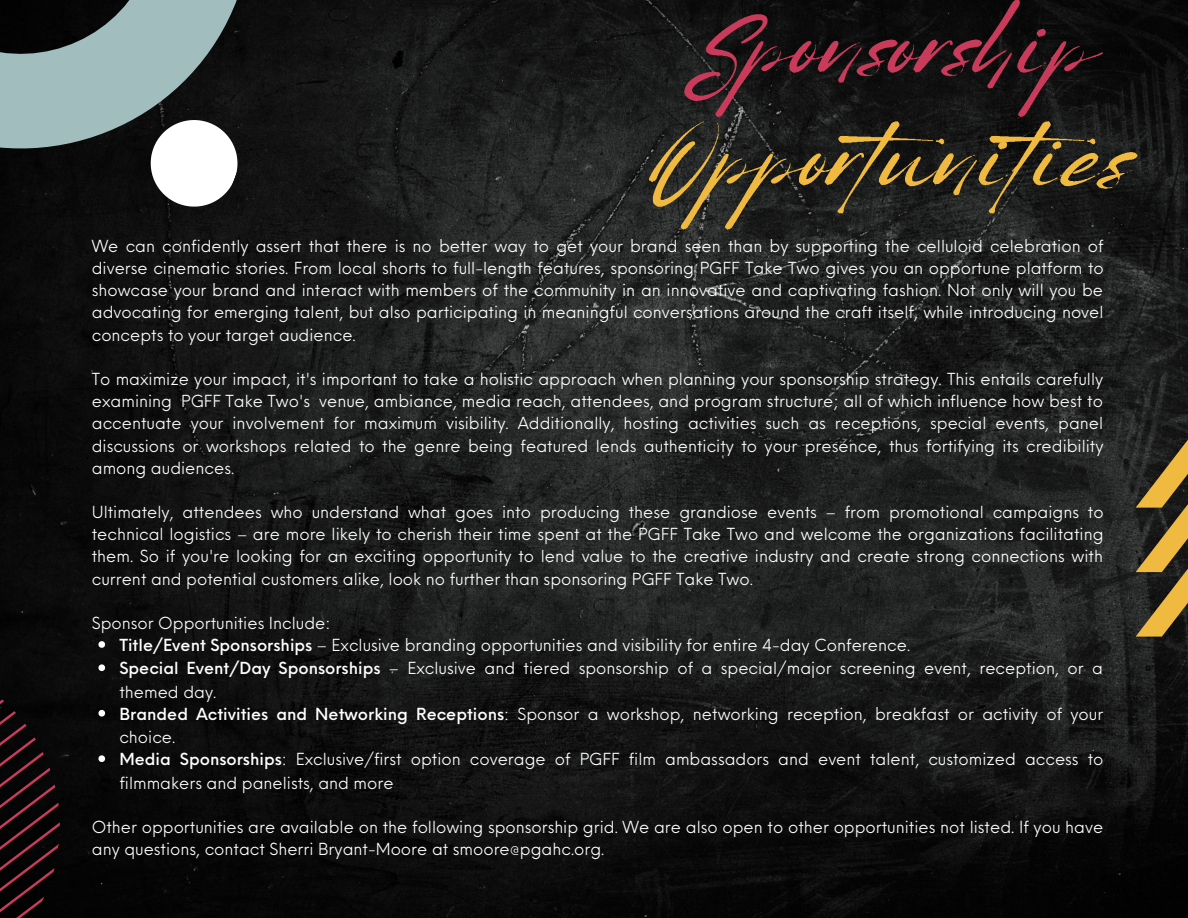
<style>
.page{position:relative;width:1188px;height:918px;background:#fff}
.page>*{position:absolute;margin:0;border:0;box-sizing:border-box;transform-origin:0 0}
.t1{font:90.45px "Lovely May Script";color:#f0ba40}
.t2{font:90.45px "Lovely May Script";color:#ca3b5b}
.t3{font:16.2px/22.2px "Neue Einstellung";color:#fff;text-align:justify}
.s1{font-weight:500}
</style>
<div class="page">
<img style="left:0;top:0;width:1188px;height:918px">
<svg style="left:98px;top:641px;width:7px;height:7px"></svg>
<svg style="left:98px;top:664px;width:7px;height:7px"></svg>
<svg style="left:98px;top:710px;width:7px;height:7px"></svg>
<svg style="left:98px;top:755px;width:7px;height:7px"></svg>
<svg style="left:0;top:0;width:237px;height:214px;background:#596767"></svg>
<svg style="left:138px;top:108px;width:112px;height:111px"></svg>
<svg style="left:0;top:668px;width:60px;height:250px;background:#190b0e"></svg>
<svg style="left:1136px;top:440px;width:52px;height:197px;background:#6f5b2b"></svg>
<h1 class="t2" style="left:680px;top:-5px;width:419px">Sponsorship</h1>
<h1 class="t1" style="left:645px;top:108px;width:489px">Opportunities</h1>
<p class="t3" style="left:92px;top:233px;width:1014px">We can confidently assert that there is no better way to get your brand seen than by supporting the celluloid celebration of diverse cinematic stories. From local shorts to full-length features, sponsoring PGFF Take Two gives you an opportune platform to showcase your brand and interact with members of the community in an innovative and captivating fashion. Not only will you be advocating for emerging talent, but also participating in meaningful conversations around the craft itself, while introducing novel concepts to your target audience.</p>
<p class="t3" style="left:92px;top:366px;width:1013px">To maximize your impact, it's important to take a holistic approach when planning your sponsorship strategy. This entails carefully examining PGFF Take Two's venue, ambiance, media reach, attendees, and program structure; all of which influence how best to accentuate your involvement for maximum visibility. Additionally, hosting activities such as receptions, special events, panel discussions or workshops related to the genre being featured lends authenticity to your presence, thus fortifying its credibility among audiences.</p>
<p class="t3" style="left:92px;top:499px;width:1013px">Ultimately, attendees who understand what goes into producing these grandiose events – from promotional campaigns to technical logistics – are more likely to cherish their time spent at the PGFF Take Two and welcome the organizations facilitating them. So if you're looking for an exciting opportunity to lend value to the creative industry and create strong connections with current and potential customers alike, look no further than sponsoring PGFF Take Two.</p>
<p class="t3" style="left:92px;top:610px;width:240px">Sponsor Opportunities Include:</p>
<p class="t3" style="left:119px;top:632px;width:986px;line-height:23px;text-align:left"><span class="s1">Title/Event Sponsorships</span> – Exclusive branding opportunities and visibility for entire 4-day Conference.<br><span class="s1">Special Event/Day Sponsorships</span> – Exclusive and tiered sponsorship of a special/major screening event, reception, or a themed day.<br><span class="s1">Branded Activities and Networking Receptions</span>: Sponsor a workshop, networking reception, breakfast or activity of your choice.<br><span class="s1">Media Sponsorships</span>: Exclusive/first option coverage of PGFF film ambassadors and event talent, customized access to filmmakers and panelists, and more</p>
<p class="t3" style="left:92px;top:814px;width:1013px">Other opportunities are available on the following sponsorship grid. We are also open to other opportunities not listed. If you have any questions, contact Sherri Bryant-Moore at smoore@pgahc.org.</p>
</div>
